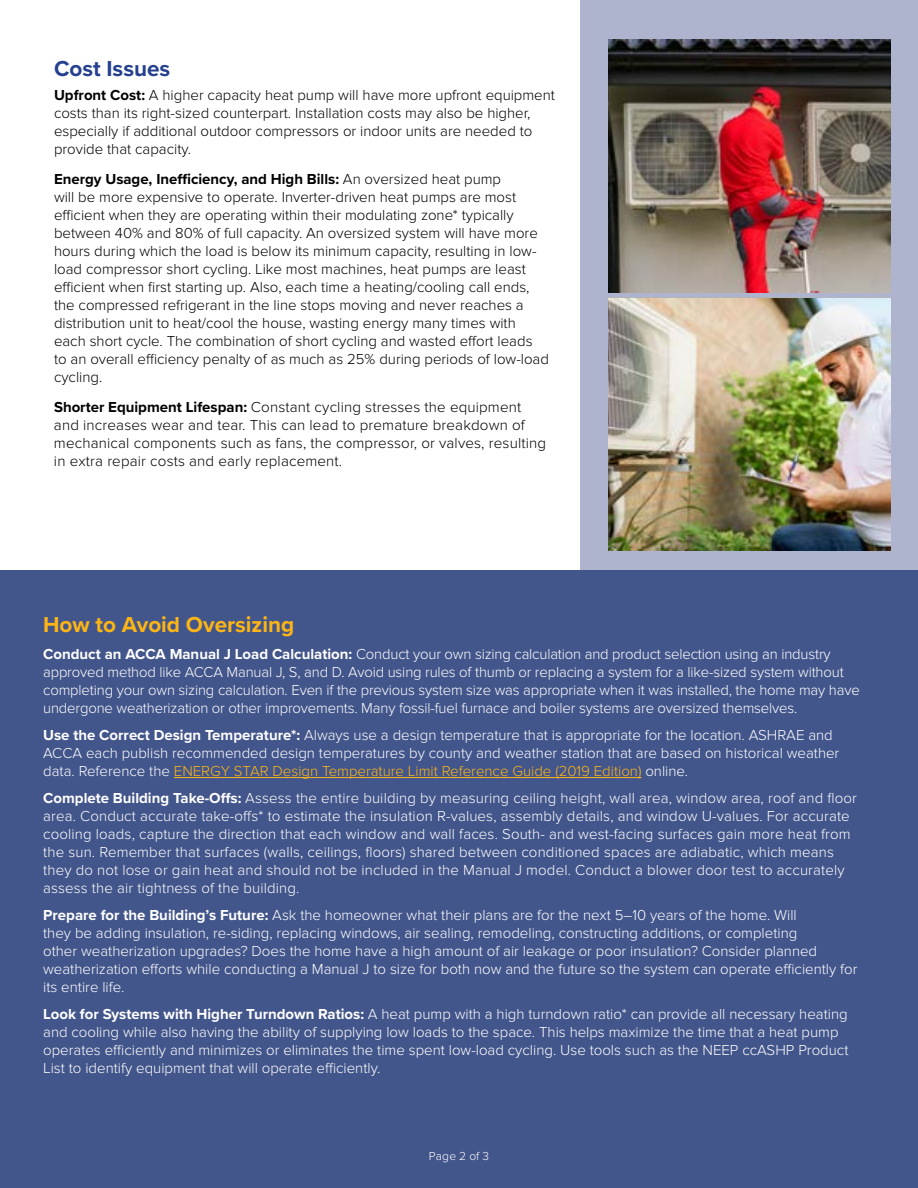
<style>
.page{position:relative;width:918px;height:1188px;background:#fff}
.page>*{position:absolute;margin:0;border:0;box-sizing:border-box;transform-origin:0 0}
.t1{font:700 22.5px "Proxima Nova";color:#fcb515}
.t2{font:700 22.5px "Proxima Nova";color:#25408f}
.t3{font:300 15px/18px "Proxima Nova";color:#fff}
.t4{font:300 15px/18px "Proxima Nova";color:#000}
.t5{font:300 12px "Proxima Nova";letter-spacing:.015em;color:#fff}
.s1{font-weight:700}
.s2{color:#fcb515}
</style>
<div class="page">
<div style="left:580px;top:0;width:338px;height:1128px;background:#aeb3ce"></div>
<div style="left:0;top:571px;width:918px;height:617px;background:#43568b"></div>
<hr style="left:174px;top:777px;width:467px;height:1px;background:#fcb515">
<img style="left:608px;top:40px;width:282px;height:252px">
<img style="left:608px;top:298px;width:282px;height:252px">
<h3 class="t2" style="left:54px;top:52px;width:118px">Cost Issues</h3>
<p class="t4" style="left:54px;top:87px;width:503px"><span class="s1">Upfront Cost:</span> A higher capacity heat pump will have more upfront equipment costs than its right-sized counterpart. Installation costs may also be higher, especially if additional outdoor compressors or indoor units are needed to provide that capacity.</p>
<p class="t4" style="left:54px;top:171px;width:497px"><span class="s1">Energy Usage, Inefciency, and High Bills:</span> An oversized heat pump<br>will be more expensive to operate. Inverter-driven heat pumps are most efcient when they are operating within their modulating zone* typically between 40% and 80% of full capacity. An oversized system will have more hours during which the load is below its minimum capacity, resulting in low&shy;load compressor short cycling. Like most machines, heat pumps are least efcient when frst starting up. Also, each time a heating/cooling call ends, the compressed refrigerant in the line stops moving and never reaches a distribution unit to heat/cool the house, wasting energy many times with each short cycle. The combination of short cycling and wasted efort leads<br>to an overall efciency penalty of as much as 25% during periods of low-load cycling.</p>
<p class="t4" style="left:54px;top:399px;width:494px"><span class="s1">Shorter Equipment Lifespan:</span> Constant cycling stresses the equipment and increases wear and tear. This can lead to premature breakdown of mechanical components such as fans, the compressor, or valves, resulting in extra repair costs and early replacement.</p>
<h3 class="t1" style="left:43px;top:607px;width:253px">How to Avoid Oversizing</h3>
<p class="t3" style="left:43px;top:645px;width:818px"><span class="s1">Conduct an ACCA Manual J Load Calculation:</span> Conduct your own sizing calculation and product selection using an industry approved method like ACCA Manual J, S, and D. Avoid using rules of thumb or replacing a system for a like-sized system without completing your own sizing calculation. Even if the previous system size was appropriate when it was installed, the home may have undergone weatherization or other improvements. Many fossil-fuel furnace and boiler systems are oversized themselves.</p>
<p class="t3" style="left:43px;top:726px;width:798px"><span class="s1">Use the Correct Design Temperature*:</span> Always use a design temperature that is appropriate for the location. ASHRAE and<br>ACCA each publish recommended design temperatures by county and weather station that are based on historical weather data. Reference the <span class="s2">ENERGY STAR Design Temperature Limit Reference Guide (2019 Edition)</span> online.</p>
<p class="t3" style="left:43px;top:789px;width:815px"><span class="s1">Complete Building Take-Ofs:</span> Assess the entire building by measuring ceiling height, wall area, window area, roof and foor area. Conduct accurate take-ofs* to estimate the insulation R-values, assembly details, and window U-values. For accurate cooling loads, capture the direction that each window and wall faces. South- and west-facing surfaces gain more heat from the sun. Remember that surfaces (walls, ceilings, foors) shared between conditioned spaces are adiabatic, which means they do not lose or gain heat and should not be included in the Manual J model. Conduct a blower door test to accurately assess the air tightness of the building.</p>
<p class="t3" style="left:43px;top:906px;width:816px"><span class="s1">Prepare for the Building’s Future:</span> Ask the homeowner what their plans are for the next 5–10 years of the home. Will<br>they be adding insulation, re-siding, replacing windows, air sealing, remodeling, constructing additions, or completing<br>other weatherization upgrades? Does the home have a high amount of air leakage or poor insulation? Consider planned weatherization eforts while conducting a Manual J to size for both now and the future so the system can operate efciently for its entire life.</p>
<p class="t3" style="left:43px;top:1005px;width:807px"><span class="s1">Look for Systems with Higher Turndown Ratios:</span> A heat pump with a high turndown ratio* can provide all necessary heating and cooling while also having the ability of supplying low loads to the space. This helps maximize the time that a heat pump operates efciently and minimizes or eliminates the time spent low-load cycling. Use tools such as the NEEP ccASHP Product List to identify equipment that will operate efciently.</p>
<p class="t5" style="left:429px;top:1149px;width:62px">Page 2 of 3</p>
</div>
